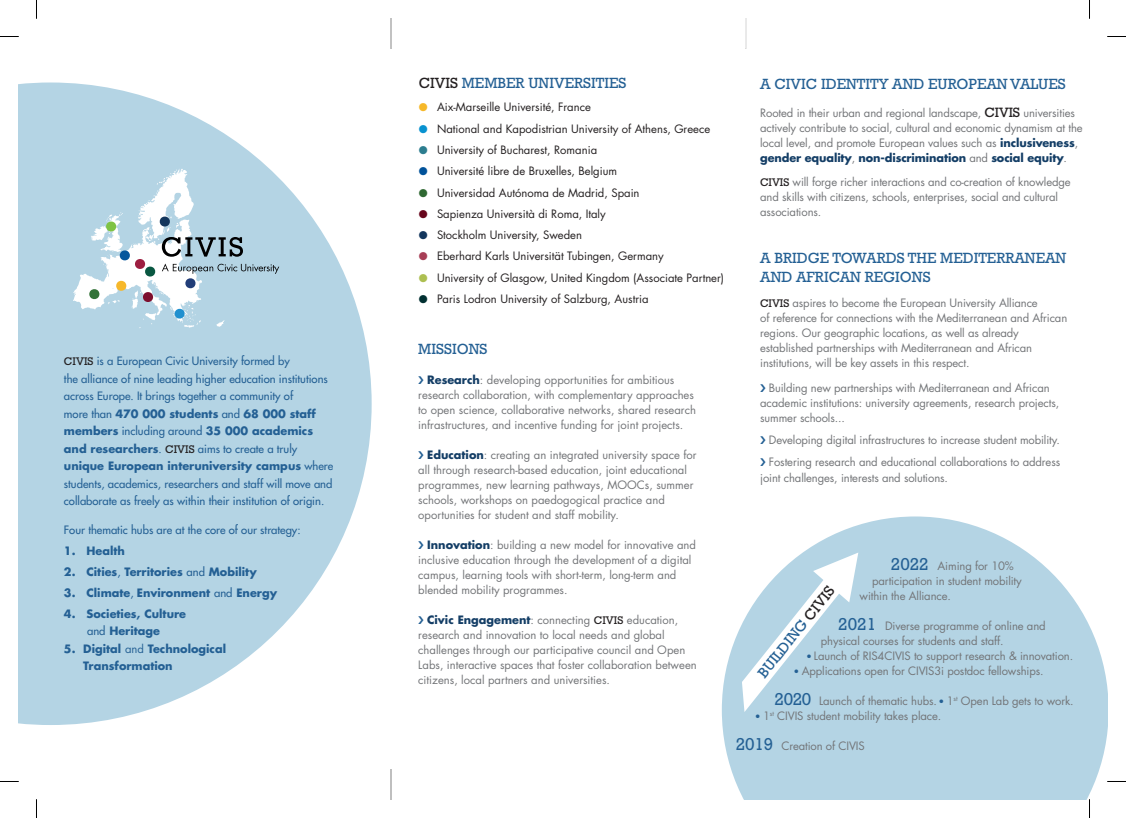
<style>
.page{position:relative;width:1126px;height:818px;background:#fff}
.page>*{position:absolute;margin:0;border:0;box-sizing:border-box;transform-origin:0 0}
.t1{font:15px "Rockwell Std";color:#246094}
.t2{font:11.25px/15px "Futura Std";letter-spacing:-.01em;color:#727477}
.t3{font:500 11.25px/17.5px "Futura Std";color:#246094}
.t4{font:11.25px "Futura Std";color:#231f20}
.t5{font:700 11.25px "Futura Std";color:#246094}
.t6{font:5px "Zapf Dingbats ITC";color:#246094}
.s1{font-family:"Rockwell Std";font-weight:400;color:#231f20}
.s2{font-weight:700}
.s3{font-weight:500}
.s4{font-weight:400}
.s5{color:#231f20}
.s6{color:#f6b829}
.s7{color:#0892d0}
.s8{color:#2c7d8f}
.s9{color:#01529a}
.s10{color:#2f6832}
.s11{color:#67061c}
.s12{color:#12355c}
.s13{color:#a73e56}
.s14{color:#adbf51}
.s15{color:#013031}
.s16{color:#246094}
.s17{font-weight:700;color:#143e66}
.s18{font-family:"Rockwell Std";color:#231f20}
.s19{font-family:"Rockwell Std";font-size:13.75px;color:#231f20}
.s20{font-family:"Rockwell Std";font-size:17.5px;color:#246094}
</style>
<div class="page">
<svg style="left:19px;top:82px;width:352px;height:642px;fill:#b4d4e4"></svg>
<svg style="left:721px;top:516px;width:386px;height:282px;fill:#b4d4e4"></svg>
<svg style="left:741px;top:552px;width:117px;height:159px"></svg>
<svg style="left:73px;top:169px;width:206px;height:159px"></svg>
<svg style="left:0;top:36px;width:19px;height:1px"></svg>
<svg style="left:1107px;top:36px;width:18px;height:1px"></svg>
<svg style="left:36px;top:0;width:1px;height:19px"></svg>
<svg style="left:36px;top:799px;width:1px;height:18px"></svg>
<svg style="left:1089px;top:0;width:1px;height:19px"></svg>
<svg style="left:1089px;top:799px;width:1px;height:18px"></svg>
<p class="t3" style="left:64px;top:352px;width:227px"><span class="s1">CIVIS</span> is a European Civic University formed by</p>
<p class="t3" style="left:64px;top:369px;width:271px">the alliance of nine leading higher education institutions across Europe. It brings together a community of<br>more than <span class="s2">470 000 students</span> and <span class="s2">68 000 staff members</span> including around <span class="s2">35 000 academics and researchers</span>. <span class="s1">CIVIS</span> aims to create a truly <span class="s2">unique European interuniversity campus</span> where students, academics, researchers and staff will move and collaborate as freely as within their institution of origin.</p>
<p class="t3" style="left:64px;top:520px;width:238px">Four thematic hubs are at the core of our strategy:</p>
<p class="t5" style="left:64px;top:542px;width:62px">1. Health</p>
<p class="t5" style="left:64px;top:563px;width:194px">2. Cities<span class="s3">,</span> Territories <span class="s3">and</span> Mobility</p>
<p class="t5" style="left:64px;top:584px;width:215px">3. Climate<span class="s3">,</span> Environment <span class="s3">and</span> Energy</p>
<p class="t5" style="left:64px;top:605px;width:124px">4. Societies, Culture</p>
<p class="t5" style="left:87px;top:623px;width:74px"><span class="s3">and</span> Heritage</p>
<p class="t5" style="left:64px;top:640px;width:164px">5. Digital <span class="s4">and</span> Technological</p>
<p class="t5" style="left:83px;top:658px;width:91px">Transformation</p>
<p class="t1" style="left:418px;top:74px;width:209px"><span class="s5">CIVIS</span> MEMBER UNIVERSITIES</p>
<p class="t4" style="left:418px;top:100px;width:174px"><span class="s6">●</span> Aix-Marseille Université, France</p>
<p class="t4" style="left:418px;top:121px;width:293px"><span class="s7">●</span> National and Kapodistrian University of Athens, Greece</p>
<p class="t4" style="left:418px;top:142px;width:180px"><span class="s8">●</span> University of Bucharest, Romania</p>
<p class="t4" style="left:418px;top:164px;width:200px"><span class="s9">●</span> Université libre de Bruxelles, Belgium</p>
<p class="t4" style="left:418px;top:185px;width:222px"><span class="s10">●</span> Universidad Autónoma de Madrid, Spain</p>
<p class="t4" style="left:418px;top:206px;width:188px"><span class="s11">●</span> Sapienza Università di Roma, Italy</p>
<p class="t4" style="left:418px;top:227px;width:165px"><span class="s12">●</span> Stockholm University, Sweden</p>
<p class="t4" style="left:418px;top:249px;width:246px"><span class="s13">●</span> Eberhard Karls Universität Tubingen, Germany</p>
<p class="t4" style="left:418px;top:270px;width:307px"><span class="s14">●</span> University of Glasgow, United Kingdom (Associate Partner)</p>
<p class="t4" style="left:418px;top:291px;width:231px"><span class="s15">●</span> Paris Lodron University of Salzburg, Austria</p>
<p class="t1" style="left:418px;top:339px;width:71px">MISSIONS</p>
<p class="t2" style="left:418px;top:372px;width:279px"><span class="s16">❯</span> <span class="s17">Research</span>: developing opportunities for ambitious research collaboration, with complementary approaches to open science, collaborative networks, shared research infrastructures, and incentive funding for joint projects.</p>
<p class="t2" style="left:418px;top:447px;width:280px"><span class="s16">❯</span> <span class="s17">Education</span>: creating an integrated university space for all through research-based education, joint educational programmes, new learning pathways, MOOCs, summer schools, workshops on paedogogical practice and oportunities for student and staff mobility.</p>
<p class="t2" style="left:418px;top:537px;width:279px"><span class="s16">❯</span> <span class="s17">Innovation</span>: building a new model for innovative and inclusive education through the development of a digital campus, learning tools with short-term, long-term and blended mobility programmes.</p>
<p class="t2" style="left:418px;top:612px;width:280px"><span class="s16">❯</span> <span class="s17">Civic Engagement</span>: connecting <span class="s18">CIVIS</span> education, research and innovation to local needs and global challenges through our participative council and Open Labs, interactive spaces that foster collaboration between citizens, local partners and universities.</p>
<p class="t1" style="left:760px;top:76px;width:307px">A CIVIC IDENTITY AND EUROPEAN VALUES</p>
<p class="t2" style="left:760px;top:105px;width:324px">Rooted in their urban and regional landscape, <span class="s19">CIVIS</span> universities actively contribute to social, cultural and economic dynamism at the local level, and promote European values such as <span class="s17">inclusiveness</span>, <span class="s17">gender equality</span>, <span class="s17">non-discrimination</span> and <span class="s17">social equity</span>.</p>
<p class="t2" style="left:760px;top:174px;width:312px"><span class="s18">CIVIS</span> will forge richer interactions and co-creation of knowledge and skills with citizens, schools, enterprises, social and cultural associations.</p>
<p class="t1" style="left:760px;top:249px;width:307px">A BRIDGE TOWARDS THE MEDITERRANEAN</p>
<p class="t1" style="left:760px;top:268px;width:172px">AND AFRICAN REGIONS</p>
<p class="t2" style="left:760px;top:295px;width:279px"><span class="s18">CIVIS</span> aspires to become the European University Alliance</p>
<p class="t2" style="left:760px;top:310px;width:308px">of reference for connections with the Mediterranean and African regions. Our geographic locations, as well as already</p>
<p class="t2" style="left:760px;top:340px;width:273px">established partnerships with Mediterranean and African</p>
<p class="t2" style="left:760px;top:355px;width:211px">institutions, will be key assets in this respect.</p>
<p class="t2" style="left:760px;top:380px;width:300px"><span class="s16">❯</span> Building new partnerships with Mediterranean and African academic institutions: university agreements, research projects, summer schools...</p>
<p class="t2" style="left:760px;top:432px;width:301px"><span class="s16">❯</span> Developing digital infrastructures to increase student mobility.</p>
<p class="t2" style="left:760px;top:454px;width:301px"><span class="s16">❯</span> Fostering research and educational collaborations to address joint challenges, interests and solutions.</p>
<p class="t2" style="left:890px;top:558px;width:125px"><span class="s20">2022</span> Aiming for 10%</p>
<p class="t2" style="left:872px;top:573px;width:151px">participation in student mobility</p>
<p class="t2" style="left:859px;top:588px;width:93px">within the Alliance.</p>
<p class="t2" style="left:838px;top:618px;width:209px"><span class="s20">2021</span> Diverse programme of online and</p>
<p class="t2" style="left:820px;top:633px;width:184px">physical courses for students and staff.</p>
<p class="t2" style="left:807px;top:648px;width:267px"><sup>●</sup> Launch of RIS4CIVIS to support research &amp; innovation.</p>
<p class="t2" style="left:794px;top:663px;width:250px"><sup>●</sup> Applications open for CIVIS3i postdoc fellowships.</p>
<p class="t2" style="left:774px;top:693px;width:164px"><span class="s20">2020</span> Launch of thematic hubs.</p>
<p class="t6" style="left:939px;top:698px;width:5px">●</p>
<p class="t2" style="left:946px;top:693px;width:128px">1<sup>st</sup> Open Lab gets to work.</p>
<p class="t2" style="left:755px;top:708px;width:187px"><sup>●</sup> 1<sup>st</sup> CIVIS student mobility takes place.</p>
<p class="t2" style="left:735px;top:738px;width:131px"><span class="s20">2019</span> Creation of CIVIS</p>
<p class="t1" style="left:754px;top:669px;width:114px;rotate:-51deg">BUILDING <span class="s5">CIVIS</span></p>
</div>
